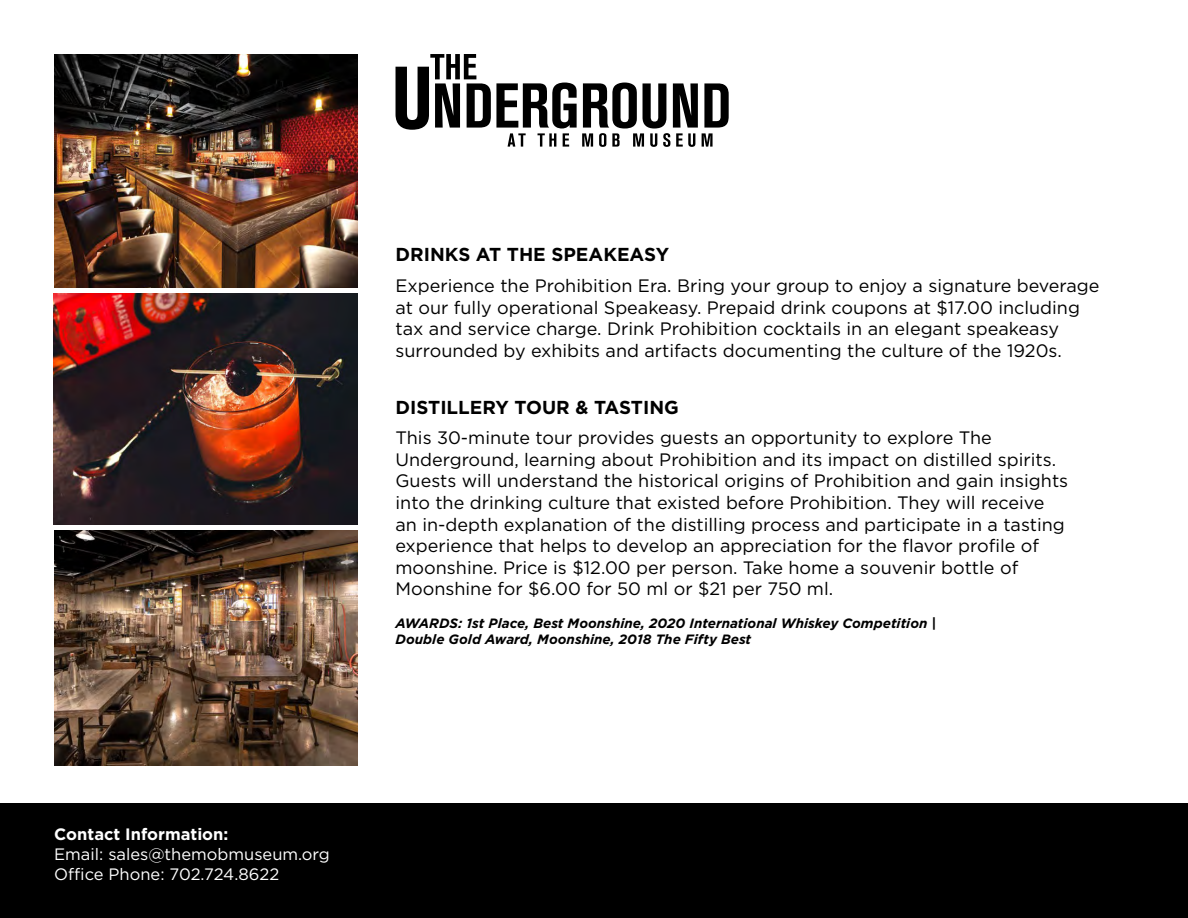
<style>
.page{position:relative;width:1188px;height:918px;background:#fff}
.page>*{position:absolute;margin:0;border:0;box-sizing:border-box;transform-origin:0 0}
.t1{font:700 18.75px "Gotham";color:#000}
.t2{font:18px/21.6px "Gotham";color:#000}
.t3{font:16.5px/19.8px "Gotham";color:#fff}
.t4{font:700 16.5px "Gotham";color:#fff}
.t5{font:italic 700 13.5px/16.2px "Gotham";color:#000}
</style>
<div class="page">
<div style="left:0;top:803px;width:1188px;height:115px;background:#000"></div>
<img style="left:54px;top:54px;width:303px;height:234px">
<img style="left:54px;top:531px;width:303px;height:235px">
<img style="left:54px;top:293px;width:303px;height:232px">
<svg style="left:396px;top:54px;width:333px;height:93px"></svg>
<p class="t1" style="left:396px;top:242px;width:275px">DRINKS AT THE SPEAKEASY</p>
<p class="t2" style="left:396px;top:274px;width:705px">Experience the Prohibition Era. Bring your group to enjoy a signature beverage at our fully operational Speakeasy. Prepaid drink coupons at $17.00 including tax and service charge. Drink Prohibition cocktails in an elegant speakeasy surrounded by exhibits and artifacts documenting the culture of the 1920s.</p>
<p class="t1" style="left:396px;top:395px;width:285px">DISTILLERY TOUR &amp; TASTING</p>
<p class="t2" style="left:396px;top:427px;width:674px">This 30-minute tour provides guests an opportunity to explore The Underground, learning about Prohibition and its impact on distilled spirits.<br>Guests will understand the historical origins of Prohibition and gain insights into the drinking culture that existed before Prohibition. They will receive an in-depth explanation of the distilling process and participate in a tasting experience that helps to develop an appreciation for the flavor profile of moonshine. Price is $12.00 per person. Take home a souvenir bottle of Moonshine for $6.00 for 50 ml or $21 per 750 ml.</p>
<p class="t5" style="left:396px;top:615px;width:542px">AWARDS: 1st Place, Best Moonshine, 2020 International Whiskey Competition |<br>Double Gold Award, Moonshine, 2018 The Fifty Best</p>
<p class="t4" style="left:54px;top:824px;width:176px">Contact Information:</p>
<p class="t3" style="left:54px;top:844px;width:277px">Email: sales@themobmuseum.org<br>Office Phone: 702.724.8622</p>
</div>
